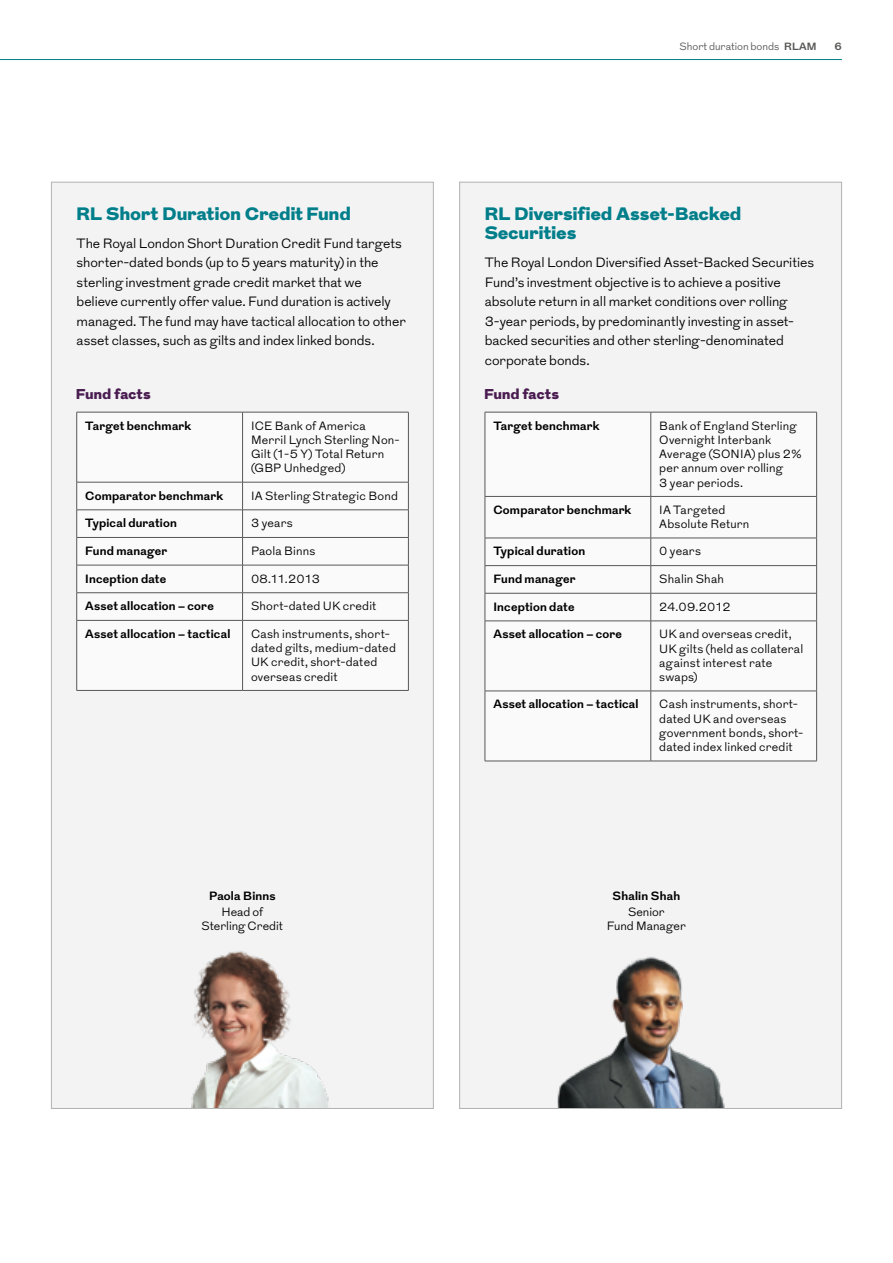
<style>
.page{position:relative;width:893px;height:1263px;background:#fff}
.page>*{position:absolute;margin:0;border:0;box-sizing:border-box;transform-origin:0 0}
.t1{font:900 18px/19.5px "Grot";letter-spacing:.025em;color:#007e8a}
.t2{font:900 14.25px "Grot";letter-spacing:.03em;color:#4a1c51}
.t3{font:300 13.5px/19.5px "Grot";letter-spacing:-.005em;color:#000}
.t4{font:300 12px/14.2px "Grot";letter-spacing:.015em;color:#000}
.t5{font:700 12px "Grot";letter-spacing:.015em;color:#000}
.t6{font:300 10.5px "Grot";color:#575756}
.t7{font:700 10.5px "Grot";color:#575756}
.s1{font-weight:700}
</style>
<div class="page">
<div style="left:51px;top:182px;width:383px;height:927px;background:#f3f3f4;border:1px solid #b3b2b2"></div>
<div style="left:459px;top:182px;width:383px;height:927px;background:#f3f3f4;border:1px solid #b3b2b2"></div>
<img style="left:161px;top:951px;width:171px;height:157px">
<img style="left:557px;top:957px;width:179px;height:151px">
<svg style="left:77px;top:413px;width:331px;height:277px"></svg>
<hr style="left:77px;top:412px;width:166px;height:1px;background:#575756">
<hr style="left:76px;top:412px;width:1px;height:70px;background:#575756">
<hr style="left:243px;top:412px;width:166px;height:1px;background:#575756">
<hr style="left:242px;top:412px;width:1px;height:70px;background:#575756">
<hr style="left:408px;top:412px;width:1px;height:70px;background:#575756">
<hr style="left:77px;top:482px;width:166px;height:1px;background:#575756">
<hr style="left:243px;top:482px;width:166px;height:1px;background:#575756">
<hr style="left:77px;top:510px;width:166px;height:1px;background:#575756">
<hr style="left:243px;top:510px;width:166px;height:1px;background:#575756">
<hr style="left:77px;top:537px;width:166px;height:1px;background:#575756">
<hr style="left:243px;top:537px;width:166px;height:1px;background:#575756">
<hr style="left:77px;top:565px;width:166px;height:1px;background:#575756">
<hr style="left:243px;top:565px;width:166px;height:1px;background:#575756">
<hr style="left:77px;top:592px;width:166px;height:1px;background:#575756">
<svg style="left:76px;top:482px;width:1px;height:138px"></svg>
<hr style="left:243px;top:592px;width:166px;height:1px;background:#575756">
<svg style="left:242px;top:482px;width:1px;height:138px"></svg>
<svg style="left:408px;top:482px;width:1px;height:138px"></svg>
<hr style="left:77px;top:620px;width:166px;height:1px;background:#575756">
<hr style="left:76px;top:620px;width:1px;height:70px;background:#575756">
<hr style="left:243px;top:620px;width:166px;height:1px;background:#575756">
<hr style="left:242px;top:620px;width:1px;height:70px;background:#575756">
<hr style="left:408px;top:620px;width:1px;height:70px;background:#575756">
<hr style="left:77px;top:690px;width:166px;height:1px;background:#575756">
<hr style="left:243px;top:690px;width:166px;height:1px;background:#575756">
<svg style="left:486px;top:413px;width:330px;height:348px"></svg>
<hr style="left:485px;top:412px;width:166px;height:1px;background:#575756">
<hr style="left:485px;top:412px;width:1px;height:84px;background:#575756">
<hr style="left:651px;top:412px;width:166px;height:1px;background:#575756">
<hr style="left:650px;top:412px;width:1px;height:84px;background:#575756">
<hr style="left:816px;top:412px;width:1px;height:84px;background:#575756">
<hr style="left:485px;top:496px;width:166px;height:1px;background:#575756">
<hr style="left:485px;top:497px;width:1px;height:41px;background:#575756">
<hr style="left:651px;top:496px;width:166px;height:1px;background:#575756">
<hr style="left:650px;top:497px;width:1px;height:41px;background:#575756">
<hr style="left:816px;top:497px;width:1px;height:41px;background:#575756">
<hr style="left:485px;top:538px;width:166px;height:1px;background:#575756">
<hr style="left:651px;top:538px;width:166px;height:1px;background:#575756">
<hr style="left:485px;top:565px;width:166px;height:1px;background:#575756">
<hr style="left:651px;top:565px;width:166px;height:1px;background:#575756">
<hr style="left:485px;top:593px;width:166px;height:1px;background:#575756">
<svg style="left:485px;top:538px;width:1px;height:83px"></svg>
<hr style="left:651px;top:593px;width:166px;height:1px;background:#575756">
<svg style="left:650px;top:538px;width:1px;height:83px"></svg>
<svg style="left:816px;top:538px;width:1px;height:83px"></svg>
<hr style="left:485px;top:621px;width:166px;height:1px;background:#575756">
<hr style="left:485px;top:621px;width:1px;height:70px;background:#575756">
<hr style="left:651px;top:621px;width:166px;height:1px;background:#575756">
<hr style="left:650px;top:621px;width:1px;height:70px;background:#575756">
<hr style="left:816px;top:621px;width:1px;height:70px;background:#575756">
<hr style="left:485px;top:691px;width:166px;height:1px;background:#575756">
<hr style="left:485px;top:691px;width:1px;height:70px;background:#575756">
<hr style="left:651px;top:691px;width:166px;height:1px;background:#575756">
<hr style="left:650px;top:691px;width:1px;height:70px;background:#575756">
<hr style="left:816px;top:691px;width:1px;height:70px;background:#575756">
<hr style="left:485px;top:761px;width:166px;height:1px;background:#575756">
<hr style="left:651px;top:761px;width:166px;height:1px;background:#575756">
<hr style="left:0;top:59px;width:842px;height:1px;background:#007e8a">
<h1 class="t1" style="left:77px;top:205px;width:276px">RL Short Duration Credit Fund</h1>
<p class="t3" style="left:77px;top:234px;width:331px">The Royal London Short Duration Credit Fund targets shorter-dated bonds (up to 5 years maturity) in the sterling investment grade credit market that we believe currently offer value. Fund duration is actively managed. The fund may have tactical allocation to other asset classes, such as gilts and index linked bonds.</p>
<p class="t2" style="left:77px;top:384px;width:76px">Fund facts</p>
<p class="t5" style="left:85px;top:417px;width:108px">Target benchmark</p>
<p class="t4" style="left:251px;top:419px;width:150px">ICE Bank of America<br>Merril Lynch Sterling Non-<br>Gilt (1-5 Y) Total Return (GBP Unhedged)</p>
<p class="t5" style="left:85px;top:487px;width:139px">Comparator benchmark</p>
<p class="t4" style="left:251px;top:489px;width:148px">IA Sterling Strategic Bond</p>
<p class="t5" style="left:85px;top:515px;width:93px">Typical duration</p>
<p class="t4" style="left:251px;top:516px;width:43px">3 years</p>
<p class="t5" style="left:85px;top:542px;width:84px">Fund manager</p>
<p class="t4" style="left:251px;top:544px;width:66px">Paola Binns</p>
<p class="t5" style="left:85px;top:570px;width:83px">Inception date</p>
<p class="t4" style="left:251px;top:572px;width:71px">08.11.2013</p>
<p class="t5" style="left:85px;top:598px;width:130px">Asset allocation – core</p>
<p class="t4" style="left:251px;top:599px;width:127px">Short-dated UK credit</p>
<p class="t5" style="left:85px;top:625px;width:147px">Asset allocation – tactical</p>
<p class="t4" style="left:251px;top:627px;width:146px">Cash instruments, short&shy;dated gilts, medium-dated<br>UK credit, short-dated overseas credit</p>
<p class="t5" style="left:209px;top:888px;width:68px">Paola Binns</p>
<p class="t4" style="left:201px;top:906px;width:83px;line-height:13.5px;text-align:center">Head of<br>Sterling Credit</p>
<p class="t6" style="left:679px;top:40px;width:138px">Short duration bonds <span class="s1">RLAM</span></p>
<p class="t7" style="left:834px;top:39px;width:9px">6</p>
<h1 class="t1" style="left:485px;top:205px;width:258px">RL Diversified Asset-Backed<br>Securities</h1>
<p class="t3" style="left:485px;top:253px;width:331px">The Royal London Diversified Asset-Backed Securities Fund’s investment objective is to achieve a positive absolute return in all market conditions over rolling 3-year periods, by predominantly investing in asset&shy;backed securities and other sterling-denominated corporate bonds.</p>
<p class="t2" style="left:485px;top:384px;width:76px">Fund facts</p>
<p class="t5" style="left:493px;top:417px;width:108px">Target benchmark</p>
<p class="t4" style="left:659px;top:419px;width:144px">Bank of England Sterling<br>Overnight Interbank<br>Average (SONIA) plus 2% per annum over rolling<br>3 year periods.</p>
<p class="t5" style="left:493px;top:501px;width:139px">Comparator benchmark</p>
<p class="t4" style="left:659px;top:503px;width:92px">IA Targeted<br>Absolute Return</p>
<p class="t5" style="left:493px;top:543px;width:93px">Typical duration</p>
<p class="t4" style="left:659px;top:545px;width:43px">0 years</p>
<p class="t5" style="left:493px;top:571px;width:84px">Fund manager</p>
<p class="t4" style="left:659px;top:572px;width:66px">Shalin Shah</p>
<p class="t5" style="left:493px;top:598px;width:83px">Inception date</p>
<p class="t4" style="left:659px;top:600px;width:73px">24.09.2012</p>
<p class="t5" style="left:493px;top:626px;width:130px">Asset allocation – core</p>
<p class="t4" style="left:659px;top:627px;width:145px">UK and overseas credit,<br>UK gilts (held as collateral against interest rate swaps)</p>
<p class="t5" style="left:493px;top:696px;width:147px">Asset allocation – tactical</p>
<p class="t4" style="left:659px;top:697px;width:146px">Cash instruments, short&shy;dated UK and overseas government bonds, short&shy;dated index linked credit</p>
<p class="t5" style="left:612px;top:888px;width:69px">Shalin Shah</p>
<p class="t4" style="left:607px;top:906px;width:81px;line-height:13.5px;text-align:center">Senior<br>Fund Manager</p>
</div>
